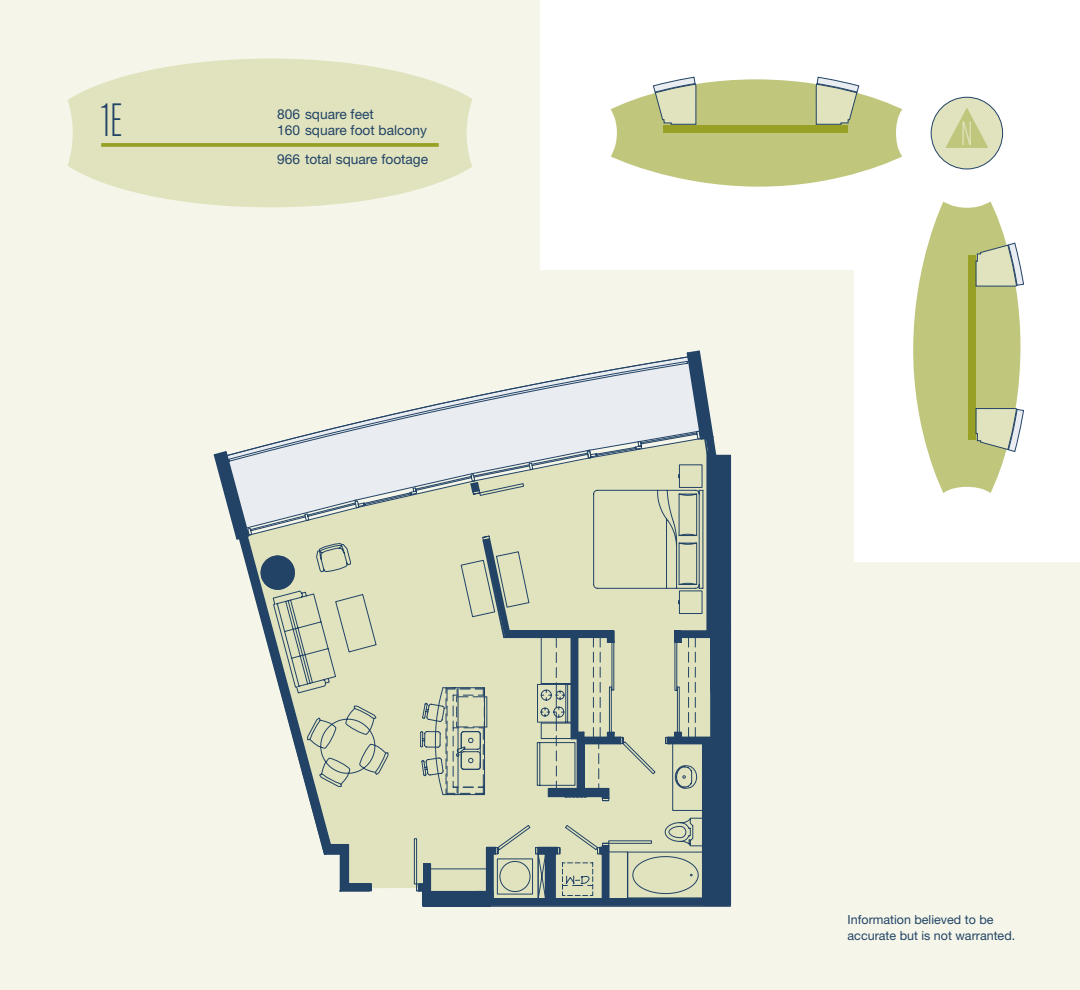
<style>
.page{position:relative;width:1080px;height:990px;background:#fff}
.page>*{position:absolute;margin:0;border:0;box-sizing:border-box;transform-origin:0 0}
.t1{font:50px "Chalet Comprime Milan Sixty";color:#224366}
.t2{font:36.25px "Chalet Comprime Milan Sixty";color:#e0e3be}
.t3{font:13.75px "Helvetica Neue";color:#224366}
.t4{font:12.5px "Helvetica Neue";color:#224366}
</style>
<div class="page">
<div style="left:0;top:0;width:540px;height:294px;background:#f5f6e9"></div>
<div style="left:0;top:562px;width:1080px;height:428px;background:#f5f6e9"></div>
<div style="left:0;top:270px;width:854px;height:720px;background:#f5f6e9"></div>
<svg style="left:68px;top:59px;width:404px;height:148px;fill:#e0e3be"></svg>
<div style="left:931px;top:97px;width:72px;height:72px;background:#e0e3be;border-radius:50%"></div>
<div style="left:931px;top:97px;width:72px;height:72px;border:1px solid #224366;border-radius:50%"></div>
<svg style="left:945px;top:108px;width:43px;height:40px"></svg>
<svg style="left:101px;top:143px;width:338px;height:4px"></svg>
<svg style="left:913px;top:201px;width:111px;height:292px"></svg>
<div style="left:711px;top:456px;width:18px;height:449px;background:#224366"></div>
<svg style="left:213px;top:350px;width:515px;height:557px"></svg>
<svg style="left:611px;top:77px;width:291px;height:110px"></svg>
<p class="t1" style="left:101px;top:93px;width:22px">1E</p>
<p class="t3" style="left:277px;top:106px;width:98px">806 square feet</p>
<p class="t3" style="left:277px;top:122px;width:151px">160 square foot balcony</p>
<p class="t3" style="left:277px;top:151px;width:153px">966 total square footage</p>
<p class="t2" style="left:961px;top:114px;width:14px">N</p>
<p class="t4" style="left:848px;top:912px;width:147px">Information believed to be</p>
<p class="t4" style="left:848px;top:928px;width:169px">accurate but is not warranted.</p>
</div>
